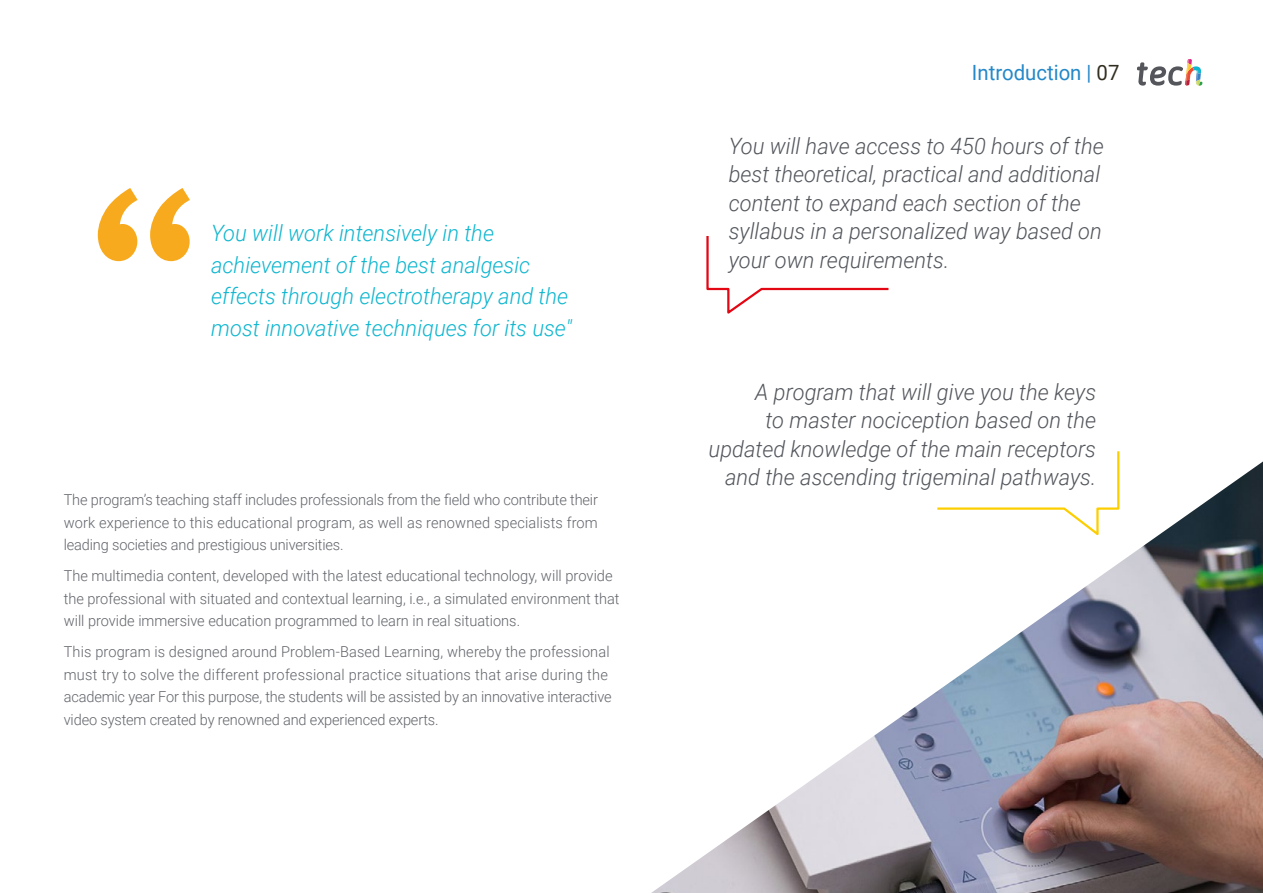
<style>
.page{position:relative;width:1263px;height:893px;background:#fff}
.page>*{position:absolute;margin:0;border:0;box-sizing:border-box;transform-origin:0 0}
.t1{font:italic 300 22.5px/28.5px "Roboto";color:#52555b;text-align:right}
.t2{font:italic 300 22.5px/31.5px "Roboto";color:#0fb6cf}
.t3{font:21px "Roboto";color:#2488c9}
.t4{font:300 15px/22.5px "Roboto";color:#61646a}
.s1{color:#312e20}
</style>
<div class="page">
<svg style="left:98px;top:188px;width:92px;height:73px"></svg>
<img style="left:651px;top:461px;width:612px;height:432px">
<svg style="left:1137px;top:59px;width:65px;height:27px"></svg>
<svg style="left:706px;top:236px;width:183px;height:78px"></svg>
<h1 class="t2" style="left:211px;top:217px;width:362px">You will work intensively in the achievement of the best analgesic effects through electrotherapy and the most innovative techniques for its use"</h1>
<p class="t4" style="left:64px;top:488px;width:536px;text-align:justify">The program’s teaching staff includes professionals from the field who contribute their work experience to this educational program, as well as renowned specialists from leading societies and prestigious universities.</p>
<p class="t4" style="left:64px;top:564px;width:557px">The multimedia content, developed with the latest educational technology, will provide the professional with situated and contextual learning, i.e., a simulated environment that will provide immersive education programmed to learn in real situations.</p>
<p class="t4" style="left:64px;top:640px;width:549px">This program is designed around Problem-Based Learning, whereby the professional must try to solve the different professional practice situations that arise during the academic year For this purpose, the students will be assisted by an innovative interactive video system created by renowned and experienced experts.</p>
<h2 class="t3" style="left:972px;top:57px;width:149px">Introduction | <span class="s1">07</span></h2>
<h1 class="t1" style="left:729px;top:131px;width:377px;text-align:left">You will have access to 450 hours of the best theoretical, practical and additional content to expand each section of the syllabus in a personalized way based on your own requirements.</h1>
<h1 class="t1" style="left:709px;top:376px;width:389px">A program that will give you the keys<br>to master nociception based on the updated knowledge of the main receptors and the ascending trigeminal pathways.</h1>
</div>
